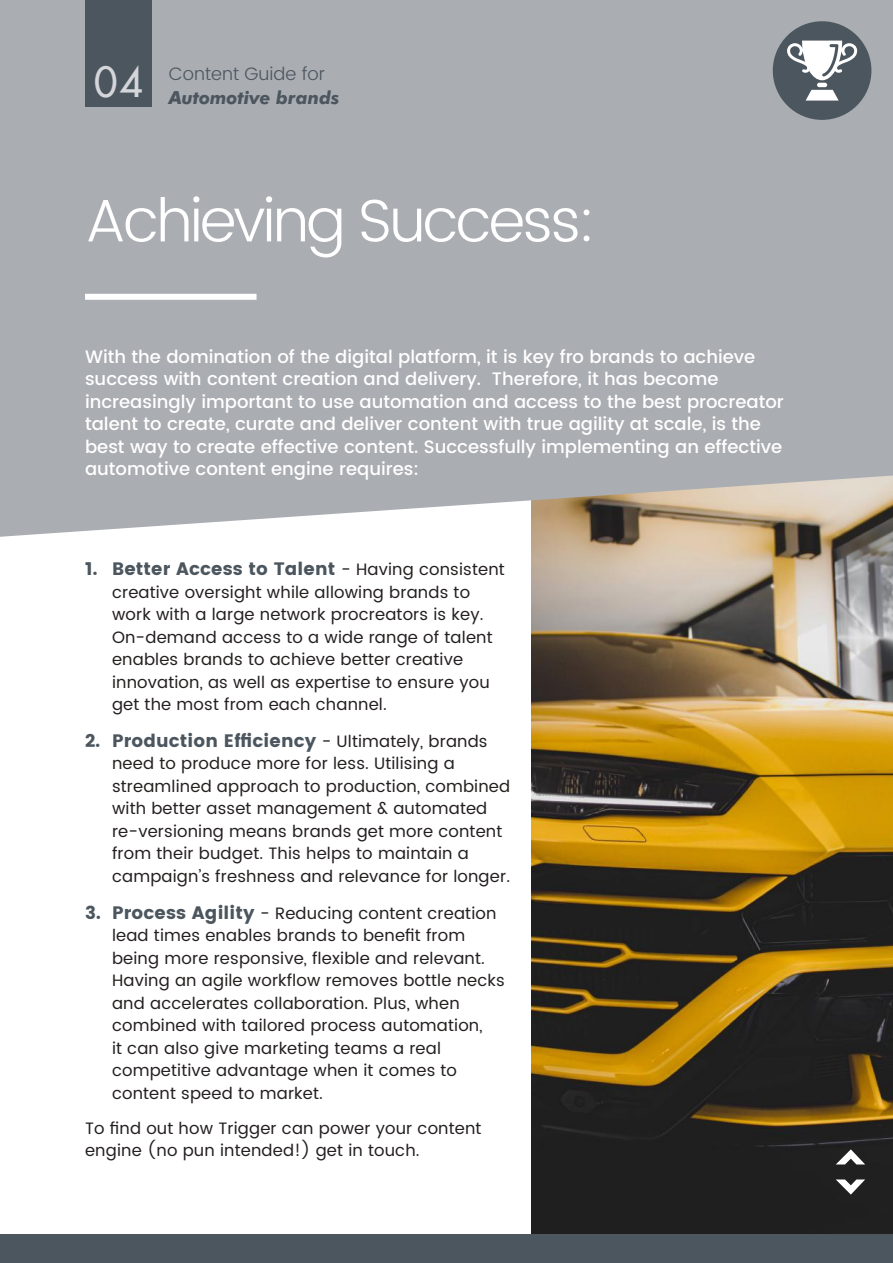
<style>
.page{position:relative;width:893px;height:1263px;background:#fff}
.page>*{position:absolute;margin:0;border:0;box-sizing:border-box;transform-origin:0 0}
.t1{font:300 60px "Poppins";letter-spacing:-.05em;color:#fff}
.t2{font:40.5px "Futura";color:#d5d6db}
.t3{font:500 18px/22.5px "Poppins";color:#fff}
.t4{font:18px "Poppins";letter-spacing:.01em;color:#4c565e}
.t5{font:italic 700 18px "Futura BT";color:#4c565e}
.t6{font:300 18px "Poppins";color:#4c565e}
.t7{font:16.5px/22.5px "Poppins";letter-spacing:.01em;color:#241f1f}
.s1{font-size:16.5px;color:#241f1f}
.s2{font-size:18px;color:#4c565e}
</style>
<div class="page">
<img style="left:531px;top:537px;width:362px;height:697px">
<div style="left:0;top:0;width:893px;height:537px;background:#aaadb2"></div>
<div style="left:773px;top:21px;width:98px;height:99px;background:#4c565e;border-radius:50%"></div>
<div style="left:85px;top:294px;width:172px;height:6px;background:#fff"></div>
<div style="left:85px;top:0;width:67px;height:107px;background:#4c565e"></div>
<div style="left:0;top:1234px;width:893px;height:29px;background:#4c565e"></div>
<svg style="left:836px;top:1179px;width:29px;height:15px"></svg>
<svg style="left:836px;top:1149px;width:29px;height:15px"></svg>
<svg style="left:787px;top:41px;width:70px;height:60px"></svg>
<h2 class="t2" style="left:94px;top:56px;width:50px">04</h2>
<p class="t6" style="left:169px;top:61px;width:158px">Content Guide for</p>
<p class="t5" style="left:169px;top:86px;width:172px">Automotive brands</p>
<h1 class="t1" style="left:85px;top:177px;width:512px">Achieving Success:</h1>
<p class="t3" style="left:85px;top:346px;width:700px">With the domination of the digital platform, it is key fro brands to achieve success with content creation and delivery. Therefore, it has become increasingly important to use automation and access to the best procreator talent to create, curate and deliver content with true agility at scale, is the best way to create effective content. Successfully implementing an effective automotive content engine requires:</p>
<p class="t4" style="left:85px;top:558px;width:421px">1. Better Access to Talent <span class="s1">- Having consistent</span></p>
<p class="t7" style="left:112px;top:581px;width:382px">creative oversight while allowing brands to work with a large network procreators is key.<br>On-demand access to a wide range of talent enables brands to achieve better creative innovation, as well as expertise to ensure you get the most from each channel.</p>
<p class="t4" style="left:85px;top:730px;width:404px">2. Production Efficiency <span class="s1">- Ultimately, brands</span></p>
<p class="t7" style="left:112px;top:753px;width:400px">need to produce more for less. Utilising a streamlined approach to production, combined with better asset management &amp; automated re-versioning means brands get more content from their budget. This helps to maintain a campaign’s freshness and relevance for longer.</p>
<p class="t7" style="left:112px;top:902px;width:394px;text-indent:-27px"><span class="s2">3. Process Agility</span> - Reducing content creation lead times enables brands to benefit from being more responsive, flexible and relevant.<br>Having an agile workflow removes bottle necks and accelerates collaboration. Plus, when combined with tailored process automation,<br>it can also give marketing teams a real competitive advantage when it comes to content speed to market.</p>
<p class="t7" style="left:85px;top:1117px;width:398px">To find out how Trigger can power your content engine (no pun intended!) get in touch.</p>
</div>
